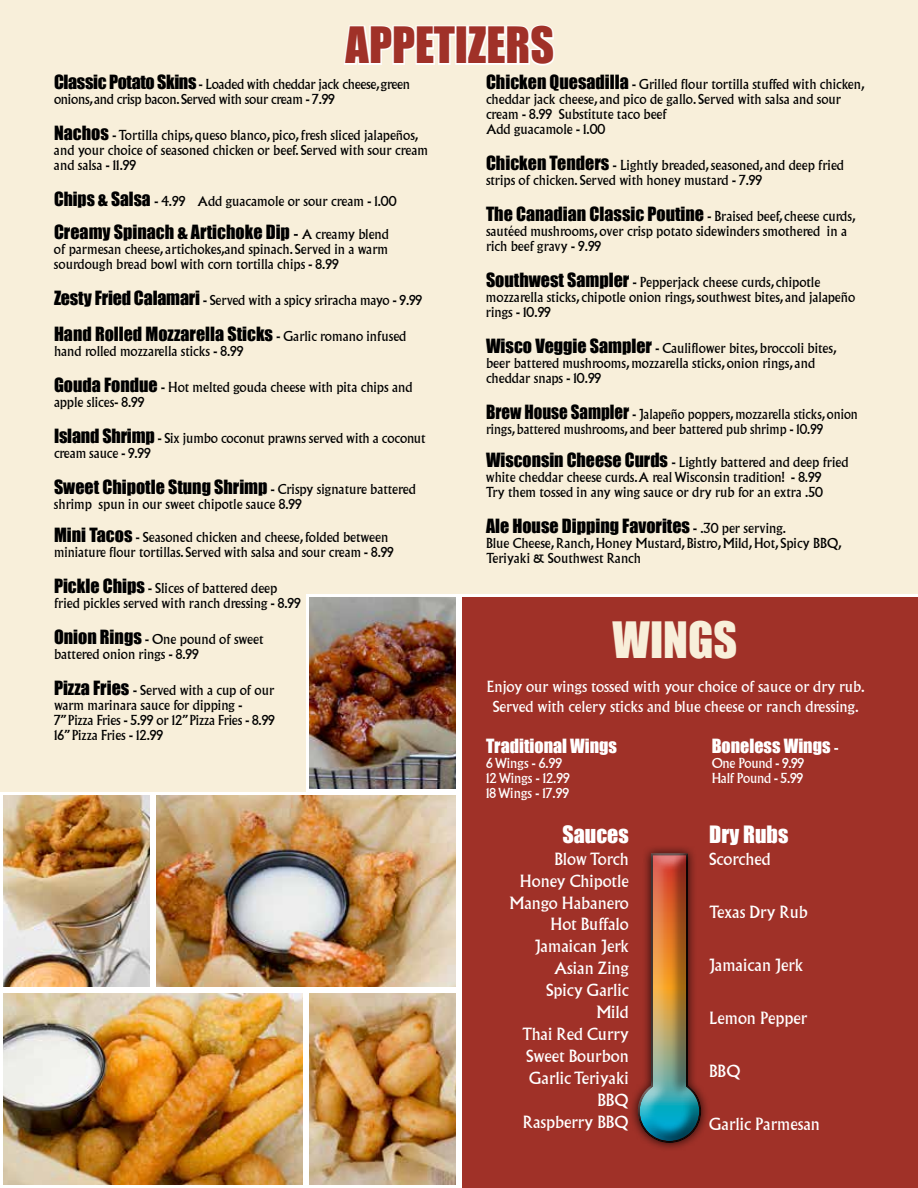
<style>
.page{position:relative;width:918px;height:1188px;background:#f8efda}
.page>*{position:absolute;margin:0;border:0;box-sizing:border-box;transform-origin:0 0}
.t1{font:46.05px "Impact";color:#a03128}
.t2{font:46.05px "Impact";color:#f8efda}
.t3{font:21.9px "Impact";color:#fff}
.t4{font:18px "Impact";color:#000}
.t5{font:18px "Impact";color:#fff}
.t6{font:16.5px/21.9px "Albertus";color:#fff;text-align:right}
.t7{font:15px/19.5px "Albertus";color:#fff;text-align:center}
.t8{font:13.5px/15px "Albertus";color:#000}
.t9{font:13.5px/15px "Albertus";color:#000;scale:.94 1}
.t10{font:13.5px/15px "Albertus";letter-spacing:-.02em;color:#000}
.t11{font:13.5px/15px "Albertus";color:#fff}
.t12{font:13.5px/15px "Albertus";letter-spacing:-.02em;color:#fff}
.s1{font-family:"Impact";font-size:18px}
.s2{font-family:"Albertus";font-size:15px}
.s3{font-family:"Albertus";font-size:13.5px}
</style>
<div class="page">
<div style="left:459px;top:594px;width:459px;height:594px;background:#a03128"></div>
<div style="left:629px;top:844px;width:81px;height:308px;background:#000;opacity:.75"></div>
<div style="left:635px;top:851px;width:68px;height:293px;background:#000;opacity:.75"></div>
<svg style="left:344px;top:25px;width:114px;height:40px"></svg>
<div style="left:455px;top:26px;width:13px;height:39px;border:3px solid #fff"></div>
<svg style="left:465px;top:25px;width:90px;height:41px"></svg>
<img style="left:157px;top:796px;width:298px;height:190px">
<div style="left:153px;top:792px;width:306px;height:198px;border:3px solid #fff"></div>
<img style="left:310px;top:598px;width:145px;height:190px">
<div style="left:306px;top:594px;width:153px;height:198px;border:3px solid #fff"></div>
<img style="left:4px;top:994px;width:298px;height:190px">
<div style="left:0;top:990px;width:306px;height:198px;border:3px solid #fff"></div>
<img style="left:310px;top:994px;width:145px;height:190px">
<div style="left:306px;top:990px;width:153px;height:198px;border:3px solid #fff"></div>
<img style="left:4px;top:796px;width:145px;height:190px">
<div style="left:0;top:792px;width:153px;height:198px;border:3px solid #fff"></div>
<h1 class="t1" style="left:346px;top:10px;width:210px">APPETIZERS</h1>
<p class="t10" style="left:54px;top:77px;width:358px"><span class="s1">Classic Potato Skins</span> - Loaded with cheddar jack cheese, green onions, and crisp bacon. Served with sour cream - 7.99</p>
<p class="t8" style="left:54px;top:128px;width:376px"><span class="s1">Nachos</span> - Tortilla chips, queso blanco, pico, fresh sliced jalapeños, and your choice of seasoned chicken or beef. Served with sour cream and salsa - 11.99</p>
<p class="t8" style="left:54px;top:194px;width:344px"><span class="s1">Chips &amp; Salsa</span> - 4.99 Add guacamole or sour cream - 1.00</p>
<h3 class="t4" style="left:54px;top:218px;width:337px">Creamy Spinach &amp; Artichoke Dip <span class="s2">-</span> <span class="s3">A creamy blend</span></h3>
<p class="t8" style="left:54px;top:242px;width:336px">of parmesan cheese, artichokes,and spinach. Served in a warm sourdough bread bowl with corn tortilla chips - 8.99</p>
<p class="t8" style="left:54px;top:293px;width:370px"><span class="s1">Zesty Fried Calamari</span> - Served with a spicy sriracha mayo - 9.99</p>
<h3 class="t4" style="left:54px;top:320px;width:354px">Hand Rolled Mozzarella Sticks <span class="s3">- Garlic romano infused</span></h3>
<p class="t8" style="left:54px;top:344px;width:191px">hand rolled mozzarella sticks - 8.99</p>
<p class="t8" style="left:54px;top:380px;width:360px"><span class="s1">Gouda Fondue</span> - Hot melted gouda cheese with pita chips and apple slices- 8.99</p>
<p class="t8" style="left:54px;top:431px;width:373px"><span class="s1">Island Shrimp</span> - Six jumbo coconut prawns served with a coconut cream sauce - 9.99</p>
<h3 class="t4" style="left:54px;top:473px;width:363px">Sweet Chipotle Stung Shrimp <span class="s3">- Crispy signature battered</span></h3>
<p class="t8" style="left:54px;top:497px;width:249px">shrimp spun in our sweet chipotle sauce 8.99</p>
<p class="t8" style="left:54px;top:530px;width:341px"><span class="s1">Mini Tacos</span> - Seasoned chicken and cheese, folded between miniature flour tortillas. Served with salsa and sour cream - 8.99</p>
<p class="t8" style="left:54px;top:581px;width:248px"><span class="s1">Pickle Chips</span> - Slices of battered deep fried pickles served with ranch dressing - 8.99</p>
<p class="t8" style="left:54px;top:632px;width:211px"><span class="s1">Onion Rings</span> - One pound of sweet battered onion rings - 8.99</p>
<p class="t8" style="left:54px;top:683px;width:222px"><span class="s1">Pizza Fries</span> - Served with a cup of our warm marinara sauce for dipping -<br>7” Pizza Fries - 5.99 or 12” Pizza Fries - 8.99<br>16” Pizza Fries - 12.99</p>
<p class="t8" style="left:486px;top:77px;width:380px"><span class="s1">Chicken Quesadilla</span> - Grilled flour tortilla stuffed with chicken, cheddar jack cheese, and pico de gallo. Served with salsa and sour cream - 8.99 Substitute taco beef<br>Add guacamole - 1.00</p>
<p class="t8" style="left:486px;top:158px;width:360px"><span class="s1">Chicken Tenders</span> - Lightly breaded, seasoned, and deep fried strips of chicken. Served with honey mustard - 7.99</p>
<h3 class="t4" style="left:486px;top:200px;width:371px">The Canadian Classic Poutine <span class="s3">- Braised beef, cheese curds,</span></h3>
<p class="t8" style="left:486px;top:224px;width:363px">sautéed mushrooms, over crisp potato sidewinders smothered in a rich beef gravy - 9.99</p>
<p class="t8" style="left:486px;top:275px;width:371px"><span class="s1">Southwest Sampler</span> - Pepperjack cheese curds, chipotle mozzarella sticks, chipotle onion rings, southwest bites, and jalapeño rings - 10.99</p>
<p class="t8" style="left:486px;top:341px;width:352px"><span class="s1">Wisco Veggie Sampler</span> - Cauliflower bites, broccoli bites, beer battered mushrooms, mozzarella sticks, onion rings, and cheddar snaps - 10.99</p>
<p class="t9" style="left:486px;top:407px;width:397px"><span class="s1">Brew House Sampler</span> - Jalapeño poppers, mozzarella sticks, onion rings, battered mushrooms, and beer battered pub shrimp - 10.99</p>
<p class="t8" style="left:486px;top:455px;width:364px"><span class="s1">Wisconsin Cheese Curds</span> - Lightly battered and deep fried white cheddar cheese curds. A real Wisconsin tradition! - 8.99<br>Try them tossed in any wing sauce or dry rub for an extra .50</p>
<h3 class="t4" style="left:486px;top:512px;width:302px">Ale House Dipping Favorites <span class="s3">- .30 per serving.</span></h3>
<p class="t8" style="left:486px;top:536px;width:357px">Blue Cheese, Ranch, Honey Mustard, Bistro, Mild, Hot, Spicy BBQ,<br>Teriyaki &amp; Southwest Ranch</p>
<h1 class="t2" style="left:613px;top:605px;width:126px">WINGS</h1>
<p class="t7" style="left:487px;top:677px;width:379px">Enjoy our wings tossed with your choice of sauce or dry rub.<br>Served with celery sticks and blue cheese or ranch dressing.</p>
<h3 class="t5" style="left:486px;top:732px;width:133px">Traditional Wings</h3>
<p class="t11" style="left:486px;top:756px;width:85px">6 Wings - 6.99<br>12 Wings - 12.99<br>18 Wings - 17.99</p>
<h2 class="t3" style="left:562px;top:817px;width:68px">Sauces</h2>
<p class="t6" style="left:510px;top:847px;width:120px">Blow Torch<br>Honey Chipotle<br>Mango Habanero<br>Hot Buffalo<br>Jamaican Jerk<br>Asian Zing<br>Spicy Garlic<br>Mild<br>Thai Red Curry<br>Sweet Bourbon<br>Garlic Teriyaki<br>BBQ<br>Raspberry BBQ</p>
<h3 class="t5" style="left:712px;top:732px;width:128px">Boneless Wings <span class="s2">-</span></h3>
<p class="t12" style="left:712px;top:756px;width:94px">One Pound - 9.99<br>Half Pound - 5.99</p>
<h2 class="t3" style="left:709px;top:817px;width:81px">Dry Rubs</h2>
<p class="t6" style="left:709px;top:847px;width:63px">Scorched</p>
<p class="t6" style="left:709px;top:901px;width:100px">Texas Dry Rub</p>
<p class="t6" style="left:709px;top:954px;width:95px">Jamaican Jerk</p>
<p class="t6" style="left:709px;top:1007px;width:100px">Lemon Pepper</p>
<p class="t6" style="left:709px;top:1060px;width:33px">BBQ</p>
<p class="t6" style="left:709px;top:1113px;width:112px">Garlic Parmesan</p>
</div>
